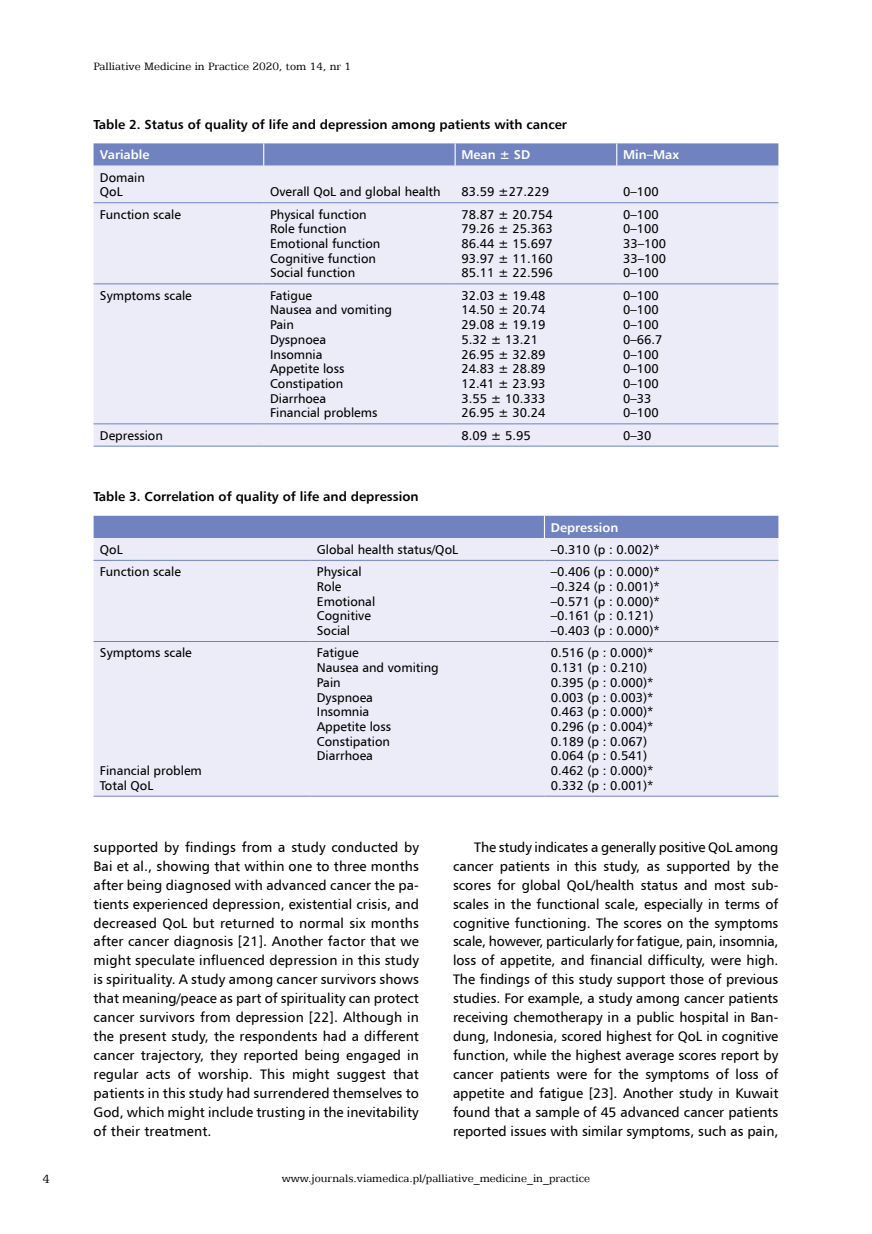
<style>
.page{position:relative;width:872px;height:1234px;background:#fff}
.page>*{position:absolute;margin:0;border:0;box-sizing:border-box;transform-origin:0 0}
.t1{font:13.8px/18.9px "Humnst 777 EU";letter-spacing:.005em;color:#000;text-align:justify}
.t2{font:13.5px "Egyptian 505 EU";color:#000}
.t3{font:700 13.05px "Humnst 777 EU";color:#000}
.t4{font:12.75px/14.7px "Humnst 777 EU";color:#000}
.t5{font:700 12.75px "Humnst 777 EU";color:#fff}
.t6{font:12px "Egyptian 505 EU";color:#000}
</style>
<div class="page">
<div style="left:94px;top:166px;width:684px;height:279px;background:#ebecf7"></div>
<hr style="left:94px;top:202px;width:170px;height:1px;background:#7082c0">
<hr style="left:264px;top:202px;width:191px;height:1px;background:#7082c0">
<hr style="left:455px;top:202px;width:162px;height:1px;background:#7082c0">
<hr style="left:617px;top:202px;width:161px;height:1px;background:#7082c0">
<hr style="left:94px;top:283px;width:170px;height:1px;background:#7082c0">
<hr style="left:264px;top:283px;width:191px;height:1px;background:#7082c0">
<hr style="left:455px;top:283px;width:162px;height:1px;background:#7082c0">
<hr style="left:617px;top:283px;width:161px;height:1px;background:#7082c0">
<hr style="left:94px;top:423px;width:170px;height:1px;background:#7082c0">
<hr style="left:264px;top:423px;width:191px;height:1px;background:#7082c0">
<hr style="left:455px;top:423px;width:162px;height:1px;background:#7082c0">
<hr style="left:617px;top:423px;width:161px;height:1px;background:#7082c0">
<svg style="left:94px;top:143px;width:684px;height:23px;background:#7587c2"></svg>
<hr style="left:94px;top:445px;width:170px;height:1px;background:#7082c0">
<hr style="left:264px;top:445px;width:191px;height:1px;background:#7082c0">
<hr style="left:455px;top:445px;width:162px;height:1px;background:#7082c0">
<hr style="left:617px;top:445px;width:161px;height:1px;background:#7082c0">
<div style="left:94px;top:538px;width:684px;height:257px;background:#ebecf7"></div>
<hr style="left:94px;top:560px;width:216px;height:1px;background:#7082c0">
<hr style="left:310px;top:560px;width:234px;height:1px;background:#7082c0">
<hr style="left:544px;top:560px;width:234px;height:1px;background:#7082c0">
<hr style="left:94px;top:641px;width:216px;height:1px;background:#7082c0">
<hr style="left:310px;top:641px;width:234px;height:1px;background:#7082c0">
<hr style="left:544px;top:641px;width:234px;height:1px;background:#7082c0">
<div style="left:94px;top:515px;width:684px;height:23px;background:#7082c0"></div>
<hr style="left:94px;top:795px;width:216px;height:1px;background:#7082c0">
<hr style="left:310px;top:795px;width:234px;height:1px;background:#7082c0">
<hr style="left:544px;top:795px;width:234px;height:1px;background:#7082c0">
<p class="t6" style="left:94px;top:60px;width:259px">Palliative Medicine in Practice 2020, tom 14, nr 1</p>
<p class="t3" style="left:94px;top:116px;width:475px">Table 2. Status of quality of life and depression among patients with cancer</p>
<p class="t5" style="left:100px;top:147px;width:51px">Variable</p>
<p class="t5" style="left:461px;top:147px;width:70px">Mean ± SD</p>
<p class="t5" style="left:623px;top:147px;width:57px">Min–Max</p>
<p class="t4" style="left:100px;top:169px;width:46px">Domain<br>QoL</p>
<p class="t4" style="left:270px;top:184px;width:172px">Overall QoL and global health</p>
<p class="t4" style="left:461px;top:184px;width:89px">83.59 ±27.229</p>
<p class="t4" style="left:623px;top:184px;width:37px">0–100</p>
<p class="t4" style="left:100px;top:206px;width:82px">Function scale</p>
<p class="t4" style="left:270px;top:206px;width:112px">Physical function<br>Role function<br>Emotional function<br>Cognitive function<br>Social function</p>
<p class="t4" style="left:461px;top:206px;width:93px;text-align:justify">78.87 ± 20.754<br>79.26 ± 25.363<br>86.44 ± 15.697<br>93.97 ± 11.160<br>85.11 ± 22.596</p>
<p class="t4" style="left:623px;top:206px;width:44px">0–100<br>0–100<br>33–100<br>33–100<br>0–100</p>
<p class="t4" style="left:100px;top:288px;width:93px">Symptoms scale</p>
<p class="t4" style="left:270px;top:288px;width:123px">Fatigue<br>Nausea and vomiting<br>Pain<br>Dyspnoea<br>Insomnia<br>Appetite loss<br>Constipation<br>Diarrhoea<br>Financial problems</p>
<p class="t4" style="left:461px;top:288px;width:85px">32.03 ± 19.48<br>14.50 ± 20.74<br>29.08 ± 19.19<br>5.32 ± 13.21<br>26.95 ± 32.89<br>24.83 ± 28.89<br>12.41 ± 23.93<br>3.55 ± 10.333<br>26.95 ± 30.24</p>
<p class="t4" style="left:623px;top:288px;width:41px">0–100<br>0–100<br>0–100<br>0–66.7<br>0–100<br>0–100<br>0–100<br>0–33<br>0–100</p>
<p class="t4" style="left:100px;top:427px;width:64px">Depression</p>
<p class="t4" style="left:461px;top:427px;width:71px">8.09 ± 5.95</p>
<p class="t4" style="left:623px;top:427px;width:30px">0–30</p>
<p class="t3" style="left:94px;top:488px;width:326px">Table 3. Correlation of quality of life and depression</p>
<p class="t5" style="left:551px;top:519px;width:69px">Depression</p>
<p class="t4" style="left:100px;top:542px;width:24px">QoL</p>
<p class="t4" style="left:317px;top:542px;width:143px">Global health status/QoL</p>
<p class="t4" style="left:551px;top:542px;width:111px">–0.310 (p : 0.002)*</p>
<p class="t4" style="left:100px;top:564px;width:82px">Function scale</p>
<p class="t4" style="left:317px;top:564px;width:60px">Physical<br>Role<br>Emotional<br>Cognitive<br>Social</p>
<p class="t4" style="left:551px;top:564px;width:111px">–0.406 (p : 0.000)* –0.324 (p : 0.001)* –0.571 (p : 0.000)* –0.161 (p : 0.121) –0.403 (p : 0.000)*</p>
<p class="t4" style="left:100px;top:645px;width:93px">Symptoms scale</p>
<p class="t4" style="left:317px;top:645px;width:123px">Fatigue<br>Nausea and vomiting<br>Pain<br>Dyspnoea<br>Insomnia<br>Appetite loss<br>Constipation<br>Diarrhoea</p>
<p class="t4" style="left:551px;top:645px;width:104px">0.516 (p : 0.000)*<br>0.131 (p : 0.210)<br>0.395 (p : 0.000)*<br>0.003 (p : 0.003)*<br>0.463 (p : 0.000)*<br>0.296 (p : 0.004)*<br>0.189 (p : 0.067)<br>0.064 (p : 0.541)<br>0.462 (p : 0.000)*<br>0.332 (p : 0.001)*</p>
<p class="t4" style="left:100px;top:762px;width:103px">Financial problem<br>Total QoL</p>
<p class="t1" style="left:94px;top:837px;width:327px">supported by findings from a study conducted by Bai et al., showing that within one to three months after being diagnosed with advanced cancer the pa&shy;tients experienced depression, existential crisis, and decreased QoL but returned to normal six months after cancer diagnosis [21]. Another factor that we might speculate influenced depression in this study is spirituality. A study among cancer survivors shows that meaning/peace as part of spirituality can protect cancer survivors from depression [22]. Although in the present study, the respondents had a different cancer trajectory, they reported being engaged in regular acts of worship. This might suggest that patients in this study had surrendered themselves to God, which might include trusting in the inevitability of their treatment.</p>
<p class="t1" style="left:453px;top:837px;width:327px;text-indent:21px">The study indicates a generally positive QoL among cancer patients in this study, as supported by the scores for global QoL/health status and most sub&shy;scales in the functional scale, especially in terms of cognitive functioning. The scores on the symptoms scale, however, particularly for fatigue, pain, insomnia, loss of appetite, and financial difficulty, were high.<br>The findings of this study support those of previous studies. For example, a study among cancer patients receiving chemotherapy in a public hospital in Ban&shy;dung, Indonesia, scored highest for QoL in cognitive function, while the highest average scores report by cancer patients were for the symptoms of loss of appetite and fatigue [23]. Another study in Kuwait found that a sample of 45 advanced cancer patients reported issues with similar symptoms, such as pain,</p>
<p class="t2" style="left:43px;top:1170px;width:9px">4</p>
<p class="t6" style="left:282px;top:1170px;width:310px">www.journals.viamedica.pl/palliative_medicine_in_practice</p>
</div>
